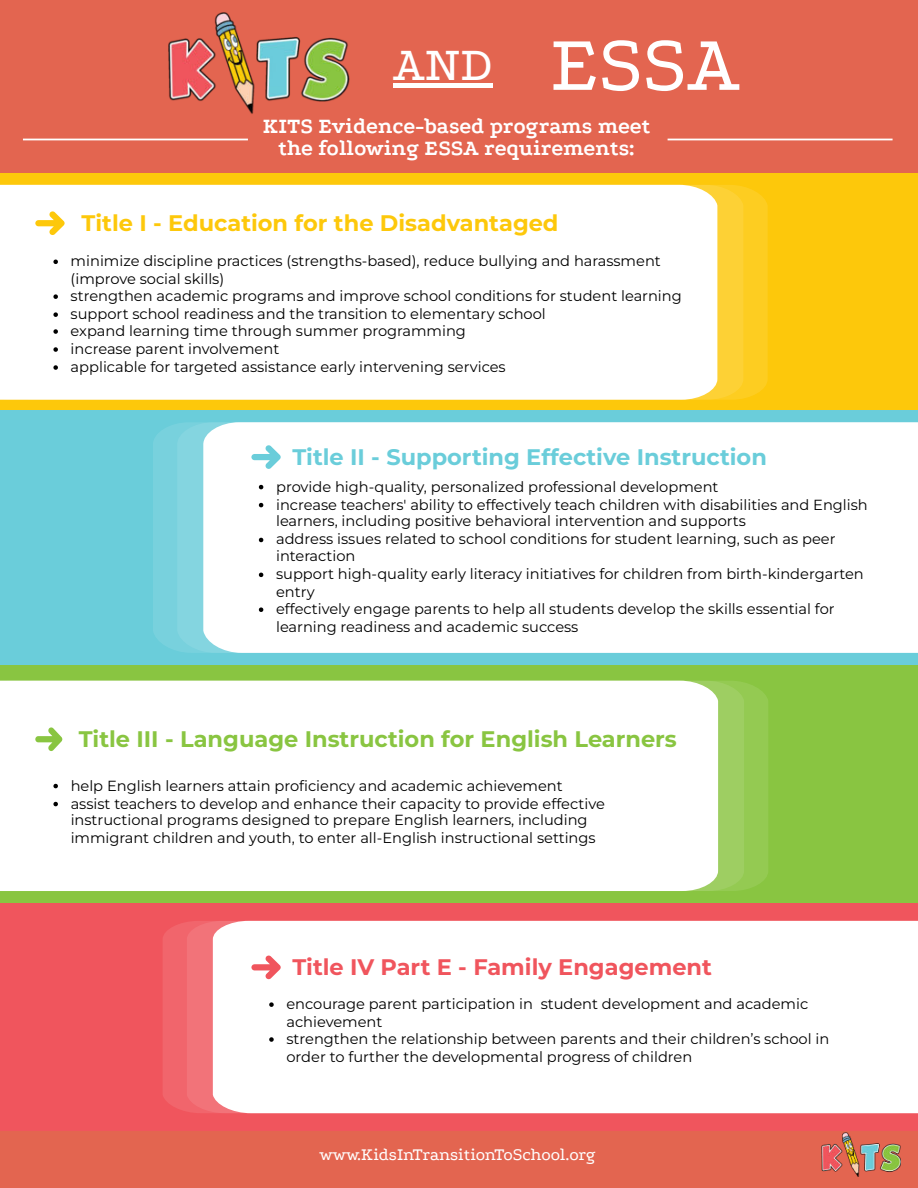
<style>
.page{position:relative;width:918px;height:1188px;background:#fff}
.page>*{position:absolute;margin:0;border:0;box-sizing:border-box;transform-origin:0 0}
.t1{font:82.2px "Podkova";color:#fff}
.t2{font:700 22.5px/22.5px "Podkova";color:#fff;text-align:center}
.t3{font:700 22.5px "Montserrat";color:#89c541}
.t4{font:700 22.5px "Montserrat";color:#6acdda}
.t5{font:700 22.5px "Montserrat";color:#fdc80b}
.t6{font:700 22.5px "Montserrat";color:#f0555d}
.t7{font:18px "Podkova";color:#fff}
.t8{font:14.7px/17.5px "Montserrat";color:#000}
.s1{font-size:49.5px}
</style>
<div class="page">
<div style="left:0;top:1061px;width:918px;height:127px;background:#e36550"></div>
<div style="left:0;top:0;width:918px;height:177px;background:#e36550"></div>
<div style="left:393px;top:83px;width:100px;height:5px;background:#fff"></div>
<div style="left:0;top:174px;width:918px;height:238px;background:#fdc80b"></div>
<div style="left:743px;top:187px;width:25px;height:211px;background:#fdcd21"></div>
<svg style="left:717px;top:185px;width:26px;height:215px;background:#fdd136"></svg>
<div style="left:0;top:185px;width:717px;height:215px;background:#fff"></div>
<svg style="left:53px;top:260px;width:5px;height:4px"></svg>
<svg style="left:53px;top:294px;width:5px;height:5px"></svg>
<svg style="left:53px;top:312px;width:5px;height:5px"></svg>
<svg style="left:53px;top:329px;width:5px;height:5px"></svg>
<svg style="left:53px;top:347px;width:5px;height:5px"></svg>
<svg style="left:53px;top:365px;width:5px;height:5px"></svg>
<svg style="left:35px;top:211px;width:30px;height:24px"></svg>
<img style="left:168px;top:13px;width:181px;height:101px">
<div style="left:0;top:410px;width:918px;height:257px;background:#6acdda"></div>
<div style="left:153px;top:424px;width:24px;height:226px;background:#78d1dd"></div>
<div style="left:177px;top:423px;width:26px;height:230px;background:#84d5e0"></div>
<div style="left:203px;top:422px;width:715px;height:231px;background:#fff"></div>
<svg style="left:251px;top:445px;width:30px;height:24px"></svg>
<svg style="left:259px;top:485px;width:4px;height:4px"></svg>
<svg style="left:259px;top:503px;width:4px;height:4px"></svg>
<svg style="left:259px;top:538px;width:4px;height:4px"></svg>
<svg style="left:259px;top:573px;width:4px;height:4px"></svg>
<svg style="left:259px;top:607px;width:4px;height:5px"></svg>
<div style="left:0;top:665px;width:918px;height:243px;background:#89c541"></div>
<div style="left:744px;top:683px;width:24px;height:207px;background:#94ca52"></div>
<svg style="left:718px;top:681px;width:26px;height:210px;background:#9dcd61"></svg>
<div style="left:0;top:681px;width:718px;height:210px;background:#fff"></div>
<svg style="left:53px;top:784px;width:5px;height:4px"></svg>
<svg style="left:53px;top:802px;width:5px;height:4px"></svg>
<svg style="left:35px;top:727px;width:27px;height:24px"></svg>
<div style="left:0;top:904px;width:918px;height:227px;background:#f0555d"></div>
<div style="left:163px;top:922px;width:24px;height:189px;background:#f1656c"></div>
<svg style="left:187px;top:921px;width:26px;height:192px;background:#f17278"></svg>
<div style="left:213px;top:921px;width:705px;height:192px;background:#fff"></div>
<svg style="left:269px;top:1002px;width:5px;height:5px"></svg>
<svg style="left:269px;top:1037px;width:5px;height:5px"></svg>
<svg style="left:251px;top:956px;width:30px;height:23px"></svg>
<img style="left:822px;top:1132px;width:79px;height:44px">
<hr style="left:23px;top:139px;width:225px;height:1px;background:#fff">
<hr style="left:668px;top:139px;width:225px;height:1px;background:#fff">
<h1 class="t1" style="left:393px;top:10px;width:349px"><span class="s1">AND</span> ESSA</h1>
<h2 class="t2" style="left:263px;top:114px;width:389px">KITS Evidence-based programs meet the following ESSA requirements:</h2>
<h2 class="t5" style="left:82px;top:208px;width:478px">Title I - Education for the Disadvantaged</h2>
<p class="t8" style="left:71px;top:252px;width:613px">minimize discipline practices (strengths-based), reduce bullying and harassment (improve social skills)<br>strengthen academic programs and improve school conditions for student learning support school readiness and the transition to elementary school<br>expand learning time through summer programming<br>increase parent involvement<br>applicable for targeted assistance early intervening services</p>
<h2 class="t4" style="left:292px;top:442px;width:476px">Title II - Supporting Effective Instruction</h2>
<p class="t8" style="left:276px;top:477px;width:593px">provide high-quality, personalized professional development<br>increase teachers' ability to effectively teach children with disabilities and English learners, including positive behavioral intervention and supports<br>address issues related to school conditions for student learning, such as peer interaction<br>support high-quality early literacy initiatives for children from birth-kindergarten entry<br>effectively engage parents to help all students develop the skills essential for learning readiness and academic success</p>
<h2 class="t3" style="left:79px;top:724px;width:600px">Title III - Language Instruction for English Learners</h2>
<p class="t8" style="left:71px;top:776px;width:536px">help English learners attain proficiency and academic achievement assist teachers to develop and enhance their capacity to provide effective instructional programs designed to prepare English learners, including immigrant children and youth, to enter all-English instructional settings</p>
<h2 class="t6" style="left:292px;top:952px;width:421px">Title IV Part E - Family Engagement</h2>
<p class="t8" style="left:286px;top:995px;width:544px">encourage parent participation in student development and academic achievement<br>strengthen the relationship between parents and their children’s school in order to further the developmental progress of children</p>
<p class="t7" style="left:320px;top:1142px;width:278px">www.KidsInTransitionToSchool.org</p>
</div>
